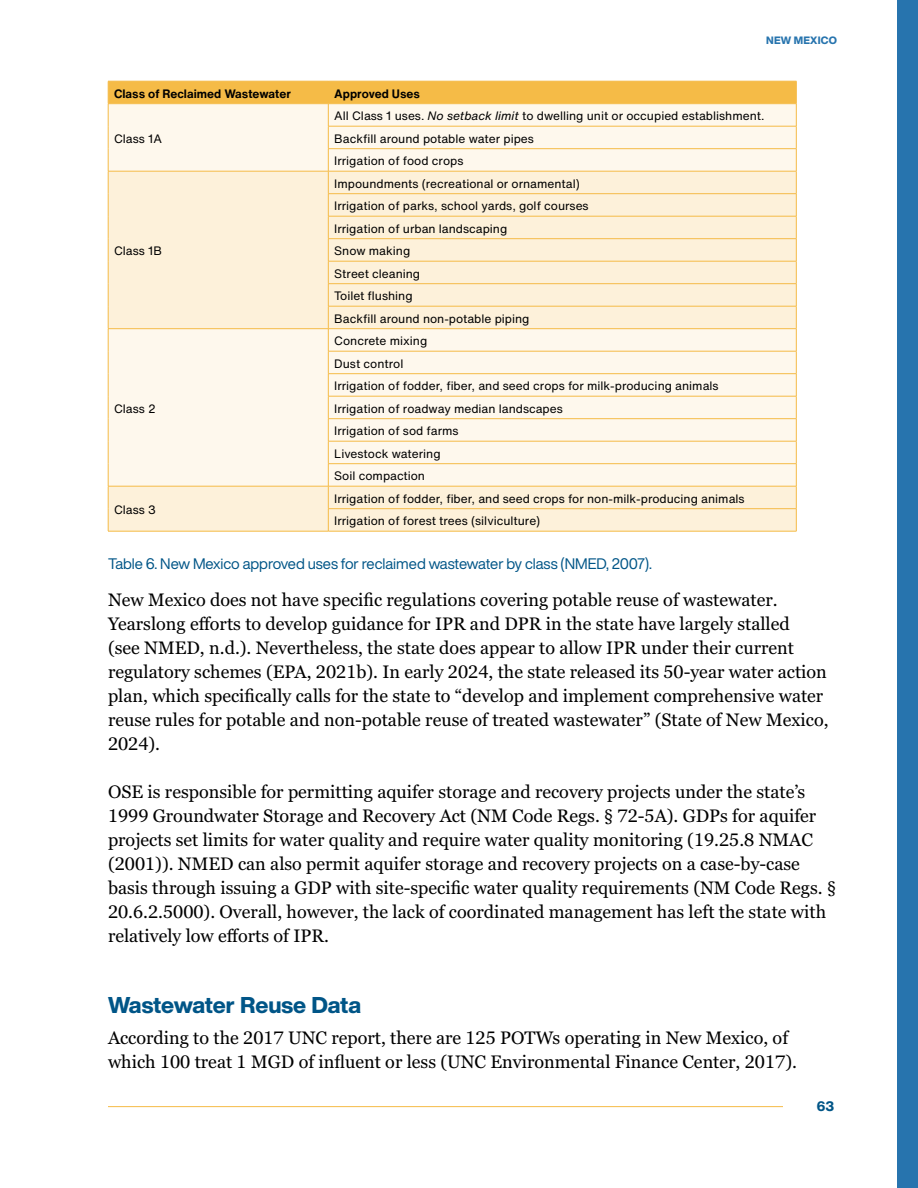
<style>
.page{position:relative;width:918px;height:1188px;background:#fff}
.page>*{position:absolute;margin:0;border:0;box-sizing:border-box;transform-origin:0 0}
.t1{font:800 22.5px "Helvetica Now Display";letter-spacing:-.01em;color:#005587}
.t2{font:18px/24px "Georgia Pro";color:#000}
.t3{font:15px "Helvetica Now Display";color:#005587}
.t4{font:800 13.5px "Helvetica Now Display";color:#005587}
.t5{font:12px/22.5px "Helvetica Now Text";color:#000}
.t6{font:700 12px "Helvetica Now Text";color:#000}
.t7{font:800 10.5px "Helvetica Now Display";letter-spacing:.02em;color:#2774ae}
.s1{font-style:italic}
</style>
<div class="page">
<hr style="left:108px;top:1106px;width:675px;height:1px;background:#f5bb47">
<div style="left:898px;top:0;width:20px;height:1188px;background:#2774ae"></div>
<hr style="left:108px;top:531px;width:220px;height:1px;background:#f5bb47">
<hr style="left:328px;top:531px;width:468px;height:1px;background:#f5bb47">
<svg style="left:108px;top:81px;width:689px;height:450px;background:#fcefd6"></svg>
<hr style="left:108px;top:103px;width:220px;height:1px;background:#f5bb47">
<hr style="left:328px;top:103px;width:468px;height:1px;background:#f5bb47">
<p class="t7" style="left:766px;top:33px;width:72px">NEW MEXICO</p>
<p class="t6" style="left:114px;top:84px;width:178px">Class of Reclaimed Wastewater</p>
<p class="t6" style="left:334px;top:84px;width:87px">Approved Uses</p>
<p class="t5" style="left:114px;top:127px;width:49px">Class 1A</p>
<p class="t5" style="left:334px;top:104px;width:432px">All Class 1 uses. <span class="s1">No setback limit</span> to dwelling unit or occupied establishment.<br>Backfill around potable water pipes<br>Irrigation of food crops</p>
<p class="t5" style="left:114px;top:239px;width:50px">Class 1B</p>
<p class="t5" style="left:114px;top:397px;width:43px">Class 2</p>
<p class="t5" style="left:334px;top:172px;width:256px">Impoundments (recreational or ornamental)<br>Irrigation of parks, school yards, golf courses<br>Irrigation of urban landscaping<br>Snow making<br>Street cleaning<br>Toilet flushing<br>Backfill around non-potable piping</p>
<p class="t5" style="left:334px;top:329px;width:386px">Concrete mixing<br>Dust control<br>Irrigation of fodder, fiber, and seed crops for milk-producing animals<br>Irrigation of roadway median landscapes<br>Irrigation of sod farms<br>Livestock watering<br>Soil compaction</p>
<p class="t5" style="left:114px;top:498px;width:43px">Class 3</p>
<p class="t5" style="left:334px;top:487px;width:412px">Irrigation of fodder, fiber, and seed crops for non-milk-producing animals<br>Irrigation of forest trees (silviculture)</p>
<p class="t3" style="left:108px;top:553px;width:546px">Table 6. New Mexico approved uses for reclaimed wastewater by class (NMED, 2007).</p>
<p class="t2" style="left:108px;top:589px;width:722px">New Mexico does not have specific regulations covering potable reuse of wastewater.<br>Yearslong efforts to develop guidance for IPR and DPR in the state have largely stalled<br>(see NMED, n.d.). Nevertheless, the state does appear to allow IPR under their current regulatory schemes (EPA, 2021b). In early 2024, the state released its 50-year water action plan, which specifically calls for the state to “develop and implement comprehensive water reuse rules for potable and non-potable reuse of treated wastewater” (State of New Mexico, 2024).</p>
<p class="t2" style="left:108px;top:781px;width:730px">OSE is responsible for permitting aquifer storage and recovery projects under the state’s 1999 Groundwater Storage and Recovery Act (NM Code Regs. § 72-5A). GDPs for aquifer projects set limits for water quality and require water quality monitoring (19.25.8 NMAC (2001)). NMED can also permit aquifer storage and recovery projects on a case-by-case basis through issuing a GDP with site-specific water quality requirements (NM Code Regs. § 20.6.2.5000). Overall, however, the lack of coordinated management has left the state with relatively low efforts of IPR.</p>
<p class="t1" style="left:108px;top:990px;width:254px">Wastewater Reuse Data</p>
<p class="t2" style="left:108px;top:1027px;width:690px">According to the 2017 UNC report, there are 125 POTWs operating in New Mexico, of which 100 treat 1 MGD of influent or less (UNC Environmental Finance Center, 2017).</p>
<p class="t4" style="left:817px;top:1097px;width:19px">63</p>
</div>
